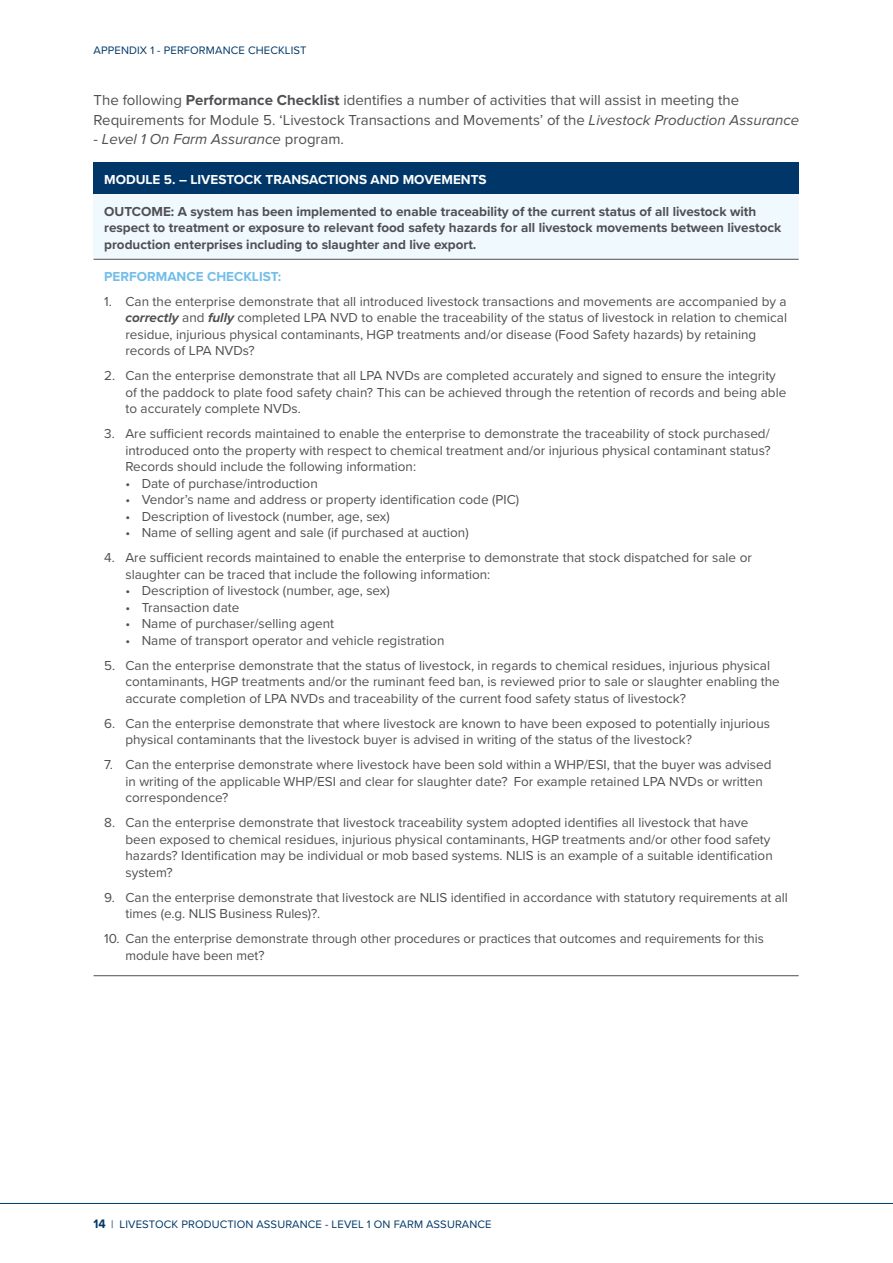
<style>
.page{position:relative;width:893px;height:1263px;background:#fff}
.page>*{position:absolute;margin:0;border:0;box-sizing:border-box;transform-origin:0 0}
.t1{font:15px/19.5px "Proxima Nova";color:#504f53}
.t2{font:italic 15px "Proxima Nova";color:#504f53}
.t3{font:13.5px/16.5px "Proxima Nova";color:#504f53}
.t4{font:700 13.5px/16.5px "Proxima Nova";color:#504f53}
.t5{font:700 13.5px "Proxima Nova";color:#fff}
.t6{font:700 13.5px "Proxima Nova";color:#72bdea}
.t7{font:11.25px "Proxima Nova";letter-spacing:.01em;color:#003768}
.s1{font-weight:700}
.s2{font-style:italic}
.s3{font-style:normal}
.s4{font-weight:700;font-style:italic}
.s5{font-weight:700;font-size:12.75px}
</style>
<div class="page">
<div style="left:94px;top:162px;width:705px;height:32px;background:#003768"></div>
<div style="left:94px;top:194px;width:705px;height:65px;background:#eff9fe"></div>
<hr style="left:94px;top:259px;width:705px;height:1px;background:#504f53">
<hr style="left:94px;top:975px;width:705px;height:1px;background:#504f53">
<hr style="left:0;top:1203px;width:893px;height:1px;background:#003768">
<p class="t7" style="left:94px;top:41px;width:215px">APPENDIX 1 - PERFORMANCE CHECKLIST</p>
<p class="t1" style="left:94px;top:90px;width:707px">The following <span class="s1">Performance Checklist</span> identifies a number of activities that will assist in meeting the<br>Requirements for Module 5. ‘Livestock Transactions and Movements’ of the <span class="s2">Livestock Production Assurance</span></p>
<p class="t2" style="left:94px;top:131px;width:252px">- Level 1 On Farm Assurance <span class="s3">program.</span></p>
<p class="t5" style="left:104px;top:169px;width:384px">MODULE 5. – LIVESTOCK TRANSACTIONS AND MOVEMENTS</p>
<p class="t4" style="left:104px;top:203px;width:679px">OUTCOME: A system has been implemented to enable traceability of the current status of all livestock with respect to treatment or exposure to relevant food safety hazards for all livestock movements between livestock production enterprises including to slaughter and live export.</p>
<p class="t6" style="left:104px;top:266px;width:179px">PERFORMANCE CHECKLIST:</p>
<p class="t3" style="left:125px;top:292px;width:663px;text-indent:-21px">1. Can the enterprise demonstrate that all introduced livestock transactions and movements are accompanied by a <span class="s4">correctly</span> and <span class="s4">fully</span> completed LPA NVD to enable the traceability of the status of livestock in relation to chemical residue, injurious physical contaminants, HGP treatments and/or disease (Food Safety hazards) by retaining records of LPA NVDs?</p>
<p class="t3" style="left:125px;top:367px;width:662px;text-indent:-21px">2. Can the enterprise demonstrate that all LPA NVDs are completed accurately and signed to ensure the integrity of the paddock to plate food safety chain? This can be achieved through the retention of records and being able to accurately complete NVDs.</p>
<p class="t3" style="left:125px;top:425px;width:647px;text-align:justify;text-indent:-21px">3. Are sufficient records maintained to enable the enterprise to demonstrate the traceability of stock purchased/ introduced onto the property with respect to chemical treatment and/or injurious physical contaminant status?<br>Records should include the following information:</p>
<p class="t3" style="left:125px;top:474px;width:194px">• Date of purchase/introduction</p>
<p class="t3" style="left:125px;top:491px;width:395px">• Vendor’s name and address or property identification code (PIC)</p>
<p class="t3" style="left:125px;top:507px;width:266px">• Description of livestock (number, age, sex)</p>
<p class="t3" style="left:125px;top:524px;width:345px">• Name of selling agent and sale (if purchased at auction)</p>
<p class="t3" style="left:125px;top:549px;width:628px;text-indent:-21px">4. Are sufficient records maintained to enable the enterprise to demonstrate that stock dispatched for sale or slaughter can be traced that include the following information:</p>
<p class="t3" style="left:125px;top:582px;width:266px">• Description of livestock (number, age, sex)</p>
<p class="t3" style="left:125px;top:598px;width:115px">• Transaction date</p>
<p class="t3" style="left:125px;top:615px;width:210px">• Name of purchaser/selling agent</p>
<p class="t3" style="left:125px;top:631px;width:320px">• Name of transport operator and vehicle registration</p>
<p class="t3" style="left:125px;top:656px;width:656px;text-indent:-21px">5. Can the enterprise demonstrate that the status of livestock, in regards to chemical residues, injurious physical contaminants, HGP treatments and/or the ruminant feed ban, is reviewed prior to sale or slaughter enabling the accurate completion of LPA NVDs and traceability of the current food safety status of livestock?</p>
<p class="t3" style="left:125px;top:714px;width:646px;text-indent:-21px">6. Can the enterprise demonstrate that where livestock are known to have been exposed to potentially injurious physical contaminants that the livestock buyer is advised in writing of the status of the livestock?</p>
<p class="t3" style="left:125px;top:756px;width:647px;text-indent:-21px">7. Can the enterprise demonstrate where livestock have been sold within a WHP/ESI, that the buyer was advised in writing of the applicable WHP/ESI and clear for slaughter date? For example retained LPA NVDs or written correspondence?</p>
<p class="t3" style="left:125px;top:814px;width:649px;text-indent:-21px">8. Can the enterprise demonstrate that livestock traceability system adopted identifies all livestock that have been exposed to chemical residues, injurious physical contaminants, HGP treatments and/or other food safety hazards? Identification may be individual or mob based systems. NLIS is an example of a suitable identification system?</p>
<p class="t3" style="left:125px;top:888px;width:664px;text-indent:-21px">9. Can the enterprise demonstrate that livestock are NLIS identified in accordance with statutory requirements at all times (e.g. NLIS Business Rules)?.</p>
<p class="t3" style="left:125px;top:930px;width:640px;text-indent:-21px">10. Can the enterprise demonstrate through other procedures or practices that outcomes and requirements for this module have been met?</p>
<p class="t7" style="left:94px;top:1215px;width:400px"><span class="s5">14</span> | LIVESTOCK PRODUCTION ASSURANCE - LEVEL 1 ON FARM ASSURANCE</p>
</div>
